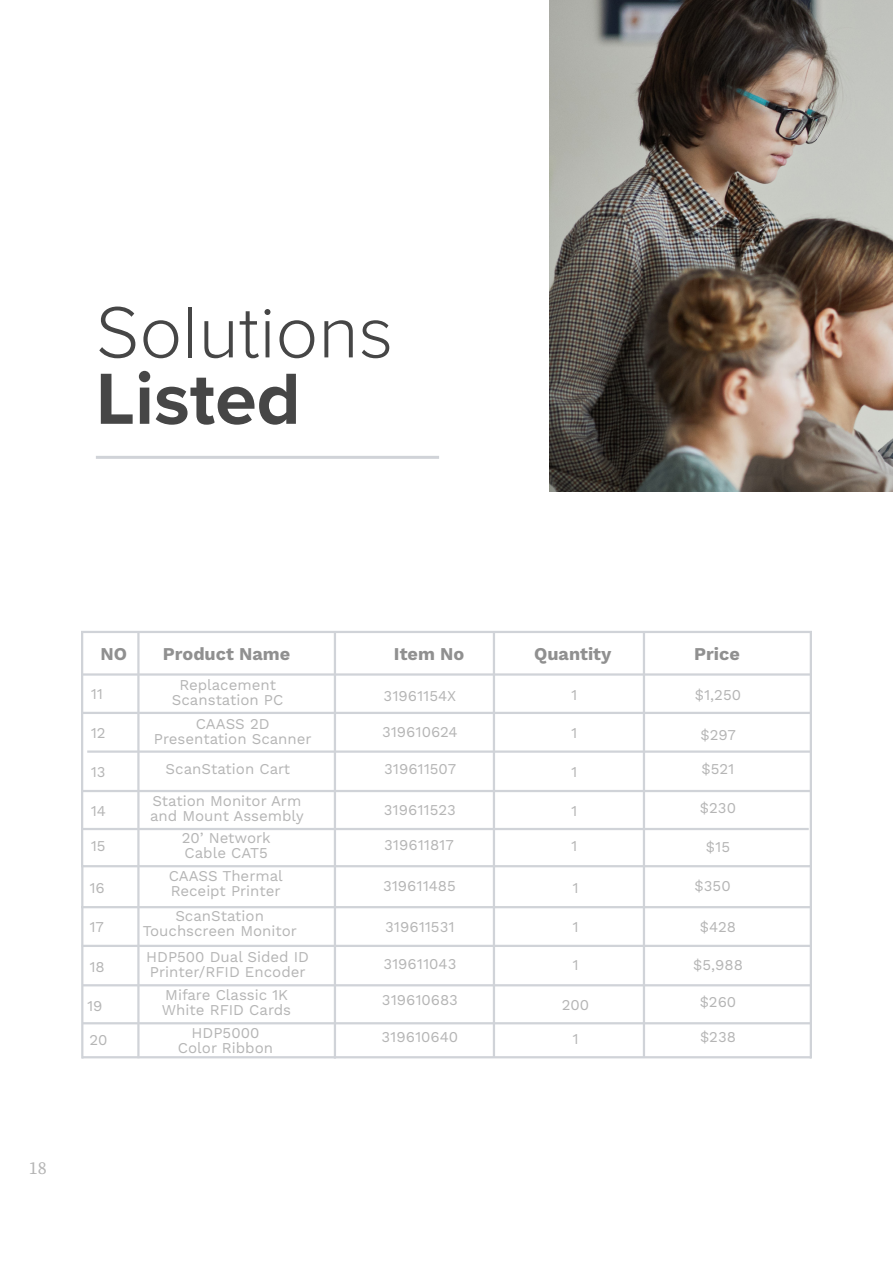
<style>
.page{position:relative;width:893px;height:1263px;background:#fff}
.page>*{position:absolute;margin:0;border:0;box-sizing:border-box;transform-origin:0 0}
.Paragraph_Style_15{font:300 75px "Proxima Nova";color:#464646}
.Paragraph_Style_15-2{font:700 75px "Proxima Nova";color:#464646}
.Paragraph_Style_23{font:700 18px "Work Sans";color:#909090}
.t1{font:18px "Source Serif Pro";color:#b5b5b5}
.Paragraph_Style_20{font:15px "Work Sans";color:#b5b5b5}
</style>
<div class="page">
<img style="left:549px;top:0;width:344px;height:492px">
<div style="left:81px;top:631px;width:731px;height:236px;border:2px solid #d0d3d8"></div>
<hr style="left:81px;top:673px;width:731px;height:3px;background:#d0d3d8">
<hr style="left:82px;top:1056px;width:729px;height:2px;background:#d0d3d8">
<hr style="left:81px;top:712px;width:731px;height:2px;background:#d0d3d8">
<hr style="left:81px;top:906px;width:731px;height:2px;background:#d0d3d8">
<hr style="left:87px;top:750px;width:725px;height:3px;background:#d0d3d8">
<hr style="left:82px;top:945px;width:730px;height:2px;background:#d0d3d8">
<hr style="left:81px;top:790px;width:731px;height:2px;background:#d0d3d8">
<hr style="left:82px;top:984px;width:730px;height:2px;background:#d0d3d8">
<hr style="left:81px;top:828px;width:728px;height:2px;background:#d0d3d8">
<hr style="left:83px;top:1022px;width:729px;height:2px;background:#d0d3d8">
<hr style="left:643px;top:632px;width:2px;height:426px;background:#d0d3d8">
<hr style="left:493px;top:632px;width:2px;height:425px;background:#d0d3d8">
<hr style="left:334px;top:632px;width:2px;height:426px;background:#d0d3d8">
<hr style="left:137px;top:632px;width:3px;height:426px;background:#d0d3d8">
<hr style="left:810px;top:866px;width:2px;height:192px;background:#d0d3d8">
<hr style="left:96px;top:456px;width:343px;height:3px;background:#d0d3d8">
<hr style="left:81px;top:866px;width:2px;height:192px;background:#d0d3d8">
<p class="Paragraph_Style_15" style="left:96px;top:276px;width:299px">Solutions</p>
<p class="Paragraph_Style_15-2" style="left:96px;top:343px;width:206px">Listed</p>
<p class="Paragraph_Style_23" style="left:100px;top:643px;width:28px">NO</p>
<p class="Paragraph_Style_23" style="left:163px;top:643px;width:129px">Product Name</p>
<p class="Paragraph_Style_23" style="left:394px;top:643px;width:72px">Item No</p>
<p class="Paragraph_Style_23" style="left:534px;top:643px;width:79px">Quantity</p>
<p class="Paragraph_Style_23" style="left:694px;top:643px;width:47px">Price</p>
<p class="Paragraph_Style_20" style="left:179px;top:676px;width:98px">Replacement</p>
<p class="Paragraph_Style_20" style="left:172px;top:691px;width:113px">Scanstation PC</p>
<p class="Paragraph_Style_20" style="left:695px;top:686px;width:48px">$1,250</p>
<p class="Paragraph_Style_20" style="left:91px;top:685px;width:14px">11</p>
<p class="Paragraph_Style_20" style="left:571px;top:686px;width:8px">1</p>
<p class="Paragraph_Style_20" style="left:384px;top:687px;width:74px">31961154X</p>
<p class="Paragraph_Style_20" style="left:91px;top:724px;width:16px">12</p>
<p class="Paragraph_Style_20" style="left:196px;top:715px;width:75px">CAASS 2D</p>
<p class="Paragraph_Style_20" style="left:154px;top:730px;width:159px">Presentation Scanner</p>
<p class="Paragraph_Style_20" style="left:382px;top:723px;width:77px">319610624</p>
<p class="Paragraph_Style_20" style="left:571px;top:724px;width:8px">1</p>
<p class="Paragraph_Style_20" style="left:700px;top:726px;width:37px">$297</p>
<p class="Paragraph_Style_20" style="left:91px;top:763px;width:16px">13</p>
<p class="Paragraph_Style_20" style="left:166px;top:760px;width:126px">ScanStation Cart</p>
<p class="Paragraph_Style_20" style="left:384px;top:760px;width:73px">319611507</p>
<p class="Paragraph_Style_20" style="left:571px;top:763px;width:8px">1</p>
<p class="Paragraph_Style_20" style="left:702px;top:760px;width:34px">$521</p>
<p class="Paragraph_Style_20" style="left:91px;top:802px;width:17px">14</p>
<p class="Paragraph_Style_20" style="left:152px;top:792px;width:150px">Station Monitor Arm</p>
<p class="Paragraph_Style_20" style="left:150px;top:807px;width:155px">and Mount Assembly</p>
<p class="Paragraph_Style_20" style="left:384px;top:801px;width:73px">319611523</p>
<p class="Paragraph_Style_20" style="left:571px;top:802px;width:8px">1</p>
<p class="Paragraph_Style_20" style="left:700px;top:799px;width:38px">$230</p>
<p class="Paragraph_Style_20" style="left:91px;top:837px;width:16px">15</p>
<p class="Paragraph_Style_20" style="left:182px;top:829px;width:91px">20’ Network</p>
<p class="Paragraph_Style_20" style="left:184px;top:844px;width:85px">Cable CAT5</p>
<p class="Paragraph_Style_20" style="left:384px;top:836px;width:71px">319611817</p>
<p class="Paragraph_Style_20" style="left:571px;top:837px;width:8px">1</p>
<p class="Paragraph_Style_20" style="left:706px;top:838px;width:26px">$15</p>
<p class="Paragraph_Style_20" style="left:89px;top:879px;width:17px">16</p>
<p class="Paragraph_Style_20" style="left:169px;top:867px;width:116px">CAASS Thermal</p>
<p class="Paragraph_Style_20" style="left:171px;top:882px;width:111px">Receipt Printer</p>
<p class="Paragraph_Style_20" style="left:383px;top:877px;width:74px">319611485</p>
<p class="Paragraph_Style_20" style="left:572px;top:879px;width:8px">1</p>
<p class="Paragraph_Style_20" style="left:695px;top:877px;width:38px">$350</p>
<p class="Paragraph_Style_20" style="left:89px;top:918px;width:16px">17</p>
<p class="Paragraph_Style_20" style="left:175px;top:907px;width:90px">ScanStation</p>
<p class="Paragraph_Style_20" style="left:143px;top:922px;width:156px">Touchscreen Monitor</p>
<p class="Paragraph_Style_20" style="left:385px;top:918px;width:71px">319611531</p>
<p class="Paragraph_Style_20" style="left:572px;top:918px;width:8px">1</p>
<p class="Paragraph_Style_20" style="left:700px;top:918px;width:38px">$428</p>
<p class="Paragraph_Style_20" style="left:89px;top:958px;width:17px">18</p>
<p class="Paragraph_Style_20" style="left:146px;top:948px;width:164px">HDP500 Dual Sided ID</p>
<p class="Paragraph_Style_20" style="left:150px;top:963px;width:157px">Printer/RFID Encoder</p>
<p class="Paragraph_Style_20" style="left:383px;top:955px;width:75px">319611043</p>
<p class="Paragraph_Style_20" style="left:572px;top:956px;width:8px">1</p>
<p class="Paragraph_Style_20" style="left:693px;top:956px;width:51px">$5,988</p>
<p class="Paragraph_Style_20" style="left:87px;top:996px;width:17px">19</p>
<p class="Paragraph_Style_20" style="left:165px;top:986px;width:124px">Mifare Classic 1K</p>
<p class="Paragraph_Style_20" style="left:162px;top:1001px;width:131px">White RFID Cards</p>
<p class="Paragraph_Style_20" style="left:382px;top:991px;width:77px">319610683</p>
<p class="Paragraph_Style_20" style="left:562px;top:996px;width:29px">200</p>
<p class="Paragraph_Style_20" style="left:700px;top:993px;width:38px">$260</p>
<p class="Paragraph_Style_20" style="left:89px;top:1031px;width:20px">20</p>
<p class="Paragraph_Style_20" style="left:192px;top:1023px;width:69px">HDP5000</p>
<p class="Paragraph_Style_20" style="left:178px;top:1038px;width:97px">Color Ribbon</p>
<p class="Paragraph_Style_20" style="left:382px;top:1028px;width:78px">319610640</p>
<p class="Paragraph_Style_20" style="left:572px;top:1030px;width:8px">1</p>
<p class="Paragraph_Style_20" style="left:700px;top:1028px;width:37px">$238</p>
<p class="t1" style="left:29px;top:1156px;width:19px">18</p>
</div>
